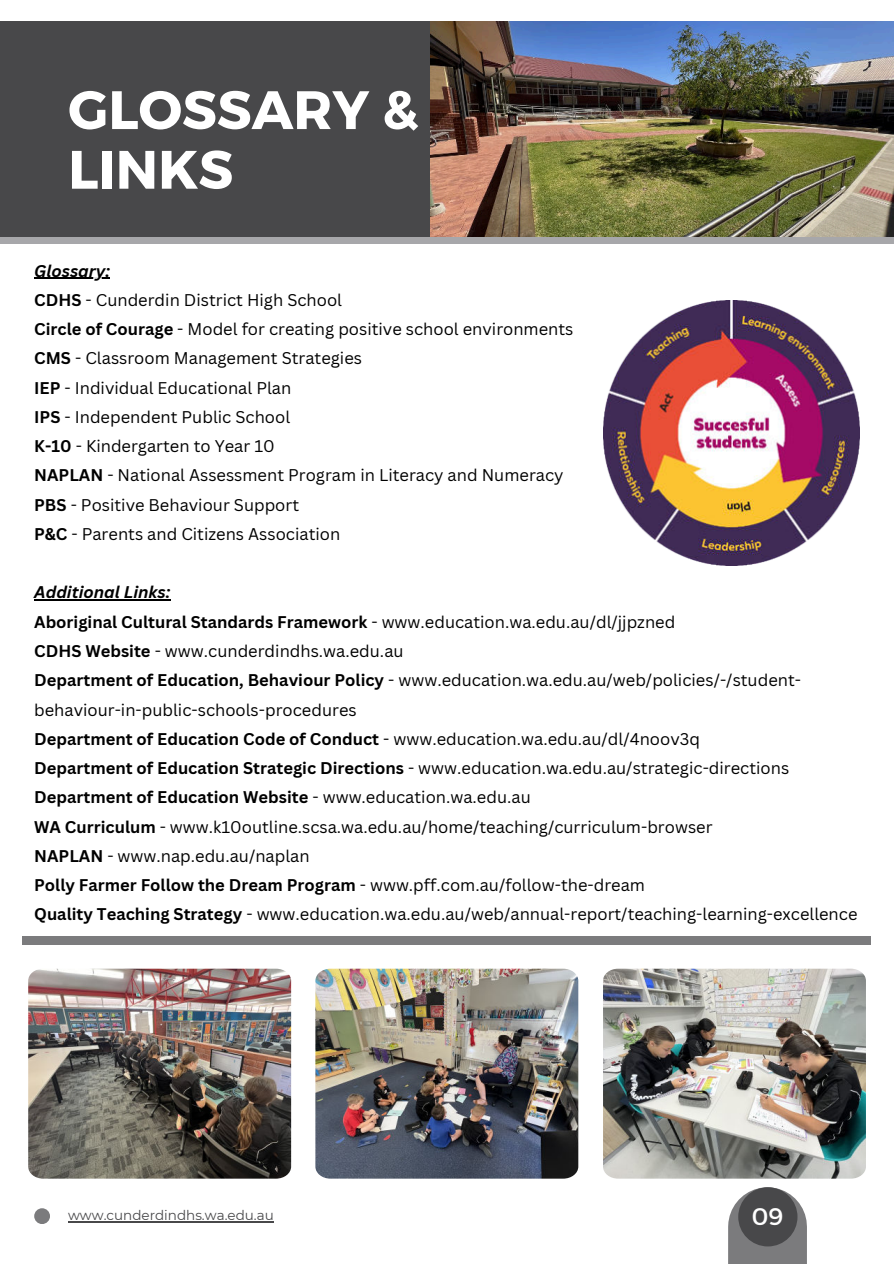
<style>
.page{position:relative;width:894px;height:1264px;background:#fff}
.page>*{position:absolute;margin:0;border:0;box-sizing:border-box;transform-origin:0 0}
.t1{font:700 54px/59.7px "Montserrat";color:#fff}
.t2{font:700 51px "Montserrat";color:#fff}
.t3{font:24px "Montserrat";color:#fff}
.t4{font:16.5px/29.2px "Canva Sans";color:#000}
.t5{font:13.5px "Montserrat";color:#48484a}
.s1{font-weight:700;font-style:italic}
.s2{font-weight:700}
</style>
<div class="page">
<div style="left:22px;top:936px;width:849px;height:8px;background:#7b7b7d"></div>
<div style="left:0;top:236px;width:893px;height:8px;background:#a7a7aa"></div>
<hr style="left:68px;top:1221px;width:206px;height:1px;background:#48484a">
<hr style="left:34px;top:278px;width:76px;height:1px;background:#000">
<hr style="left:34px;top:599px;width:136px;height:1px;background:#000">
<img style="left:315px;top:968px;width:263px;height:210px">
<img style="left:28px;top:968px;width:263px;height:210px">
<img style="left:603px;top:968px;width:262px;height:210px">
<div style="left:727px;top:1226px;width:79px;height:37px;background:#7b7b7d"></div>
<div style="left:738px;top:1187px;width:59px;height:59px;background:#48484a;border-radius:50%"></div>
<div style="left:0;top:22px;width:560px;height:215px;background:#48484a"></div>
<img style="left:430px;top:22px;width:462px;height:214px">
<div style="left:34px;top:1208px;width:16px;height:15px;background:#7b7b7d;border-radius:50%"></div>
<img style="left:603px;top:301px;width:256px;height:264px">
<h1 class="t1" style="left:68px;top:81px;width:352px">GLOSSARY &amp;<br>LINKS</h1>
<h2 class="t2" style="left:16px;top:109px;width:512px">GLOSSARY &amp; LINKS</h2>
<p class="t4" style="left:34px;top:256px;width:540px"><span class="s1">Glossary:<br></span><span class="s2">CDHS</span> - Cunderdin District High School<br><span class="s2">Circle of Courage</span> - Model for creating positive school environments <span class="s2">CMS</span> - Classroom Management Strategies<br><span class="s2">IEP</span> - Individual Educational Plan<br><span class="s2">IPS</span> - Independent Public School<br><span class="s2">K-10</span> - Kindergarten to Year 10<br><span class="s2">NAPLAN</span> - National Assessment Program in Literacy and Numeracy <span class="s2">PBS</span> - Positive Behaviour Support<br><span class="s2">P&amp;C</span> - Parents and Citizens Association</p>
<p class="t4" style="left:34px;top:578px;width:824px"><span class="s1">Additional Links:<br></span><span class="s2">Aboriginal Cultural Standards Framework</span> - www.education.wa.edu.au/dl/jjpzned<br><span class="s2">CDHS Website</span> - www.cunderdindhs.wa.edu.au<br><span class="s2">Department of Education, Behaviour Policy</span> - www.education.wa.edu.au/web/policies/-/student&shy;behaviour-in-public-schools-procedures<br><span class="s2">Department of Education Code of Conduct</span> - www.education.wa.edu.au/dl/4noov3q<br><span class="s2">Department of Education Strategic Directions</span> - www.education.wa.edu.au/strategic-directions <span class="s2">Department of Education Website</span> - www.education.wa.edu.au<br><span class="s2">WA Curriculum</span> - www.k10outline.scsa.wa.edu.au/home/teaching/curriculum-browser<br><span class="s2">NAPLAN</span> - www.nap.edu.au/naplan<br><span class="s2">Polly Farmer Follow the Dream Program</span> - www.pff.com.au/follow-the-dream<br><span class="s2">Quality Teaching Strategy</span> - www.education.wa.edu.au/web/annual-report/teaching-learning-excellence</p>
<p class="t5" style="left:68px;top:1205px;width:207px">www.cunderdindhs.wa.edu.au</p>
<h3 class="t3" style="left:751px;top:1201px;width:33px">09</h3>
</div>
